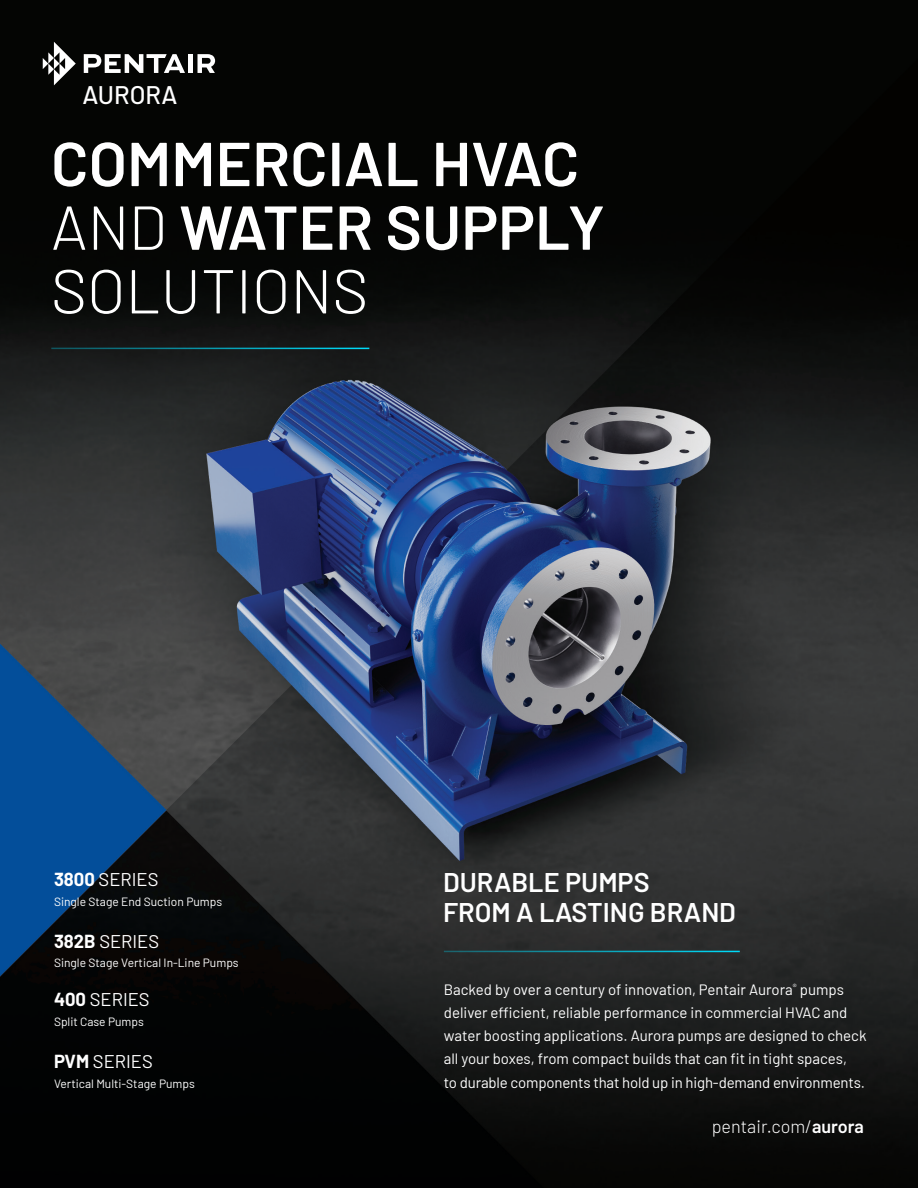
<style>
.page{position:relative;width:918px;height:1188px;background:#fff}
.page>*{position:absolute;margin:0;border:0;box-sizing:border-box;transform-origin:0 0}
.t1{font:600 61.95px/63.6px "Barlow";color:#fff}
.t2{font:600 27px/30px "Barlow";color:#fff}
.Paragraph_Style_1{font:500 25.35px "Barlow";letter-spacing:-.005em;color:#fff}
.t3{font:18.45px "Barlow";color:#fff}
.t4{font:300 18px "Barlow";color:#fff}
.t5{font:15px/23.2px "Barlow";color:#fff}
.t6{font:12px "Barlow";color:#fff}
.s1{font-weight:300}
.s2{font-weight:700}
.s3{font-weight:600}
</style>
<div class="page">
<img style="left:0;top:0;width:918px;height:1188px">
<svg style="left:43px;top:42px;width:33px;height:43px"></svg>
<svg style="left:84px;top:54px;width:101px;height:19px"></svg>
<div style="left:188px;top:54px;width:5px;height:19px;background:#fff"></div>
<svg style="left:198px;top:54px;width:17px;height:19px"></svg>
<hr style="left:444px;top:951px;width:296px;height:1px;background:#00daf8">
<hr style="left:51px;top:348px;width:318px;height:1px;background:#00daf8">
<p class="Paragraph_Style_1" style="left:82px;top:76px;width:97px">AURORA</p>
<p class="t1" style="left:51px;top:127px;width:555px">COMMERCIAL HVAC<br><span class="s1">AND</span> WATER SUPPLY<br><span class="s1">SOLUTIONS</span></p>
<p class="t3" style="left:54px;top:866px;width:106px"><span class="s2">3800</span> SERIES</p>
<p class="t6" style="left:54px;top:893px;width:170px">Single Stage End Suction Pumps</p>
<p class="t3" style="left:54px;top:928px;width:107px"><span class="s2">382B</span> SERIES</p>
<p class="t6" style="left:54px;top:954px;width:186px">Single Stage Vertical In-Line Pumps</p>
<p class="t3" style="left:54px;top:986px;width:97px"><span class="s2">400</span> SERIES</p>
<p class="t6" style="left:54px;top:1013px;width:91px">Split Case Pumps</p>
<p class="t3" style="left:54px;top:1048px;width:100px"><span class="s2">PVM</span> SERIES</p>
<p class="t6" style="left:54px;top:1075px;width:142px">Vertical Multi-Stage Pumps</p>
<p class="t2" style="left:443px;top:865px;width:294px">DURABLE PUMPS<br>FROM A LASTING BRAND</p>
<p class="t5" style="left:444px;top:976px;width:424px">Backed by over a century of innovation, Pentair Aurora<sup>®</sup> pumps deliver efficient, reliable performance in commercial HVAC and water boosting applications. Aurora pumps are designed to check all your boxes, from compact builds that can fit in tight spaces,<br>to durable components that hold up in high-demand environments.</p>
<p class="t4" style="left:712px;top:1113px;width:154px">pentair.com/<span class="s3">aurora</span></p>
</div>
